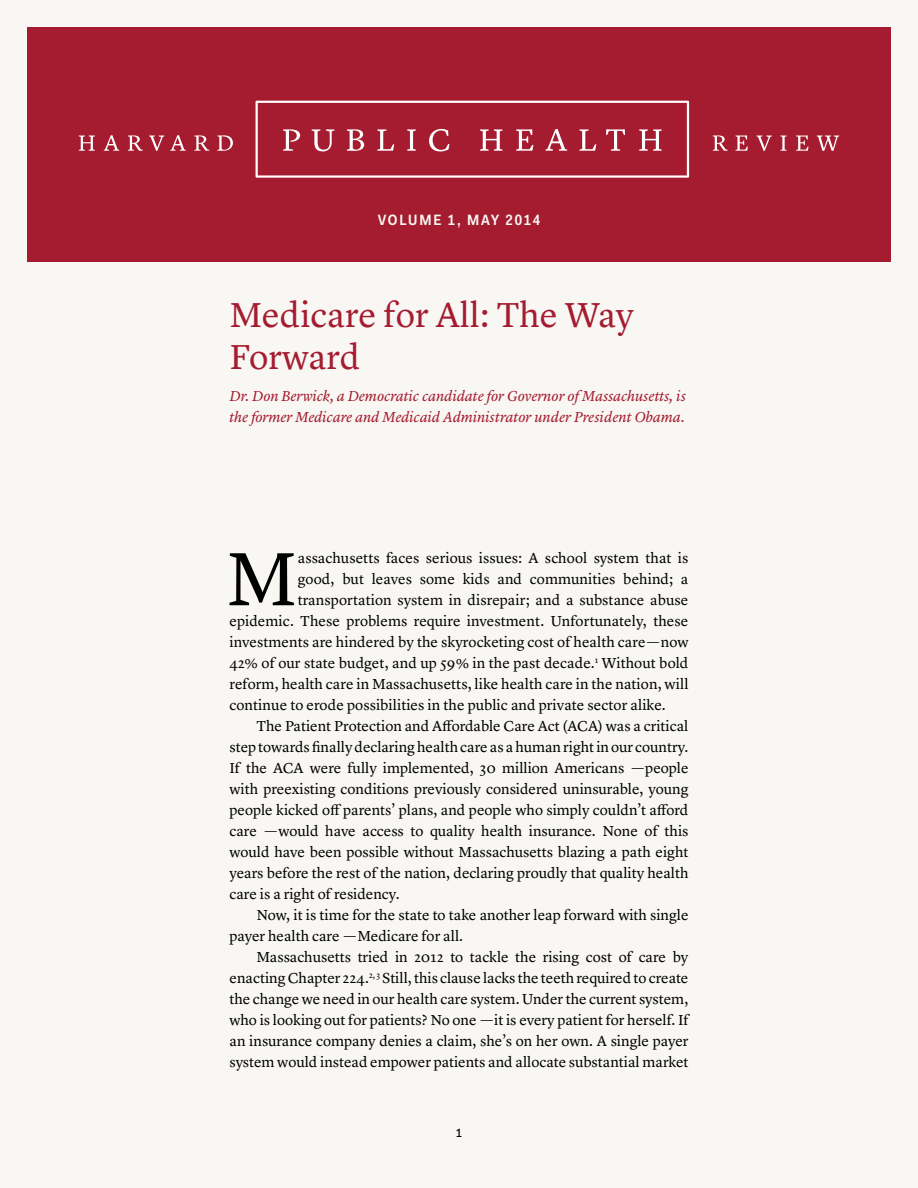
<style>
.page{position:relative;width:918px;height:1188px;background:#f8f7f3}
.page>*{position:absolute;margin:0;border:0;box-sizing:border-box;transform-origin:0 0}
.t1{font:78.3px "Lyon Text";color:#000}
.t2{font:36px/42px "Lyon Text";color:#a51c30}
.t3{font:15px "Lyon Text";color:#000}
.t4{font:italic 15px/21px "Lyon Text";letter-spacing:-.005em;color:#a51c30}
.t5{font:600 15px "Fakt Sm Con Pro";letter-spacing:.115em;color:#f8f7f3}
.t6{font:500 12px "Fakt Sm Con Pro";color:#000}
</style>
<div class="page">
<div style="left:27px;top:27px;width:864px;height:234px;background:#a51c30"></div>
<svg style="left:79px;top:136px;width:16px;height:15px"></svg>
<svg style="left:104px;top:135px;width:15px;height:16px"></svg>
<svg style="left:128px;top:135px;width:15px;height:16px"></svg>
<svg style="left:149px;top:136px;width:15px;height:15px"></svg>
<svg style="left:170px;top:135px;width:16px;height:16px"></svg>
<svg style="left:194px;top:135px;width:15px;height:16px"></svg>
<svg style="left:217px;top:135px;width:16px;height:16px"></svg>
<svg style="left:713px;top:135px;width:15px;height:16px"></svg>
<svg style="left:736px;top:135px;width:12px;height:16px"></svg>
<svg style="left:757px;top:136px;width:15px;height:15px"></svg>
<svg style="left:780px;top:136px;width:7px;height:15px"></svg>
<svg style="left:796px;top:135px;width:13px;height:16px"></svg>
<svg style="left:817px;top:136px;width:22px;height:15px"></svg>
<svg style="left:256px;top:101px;width:433px;height:77px"></svg>
<p class="t5" style="left:378px;top:210px;width:164px">VOLUME 1, MAY 2014</p>
<h2 class="t2" style="left:230px;top:291px;width:406px">Medicare for All: The Way<br>Forward</h2>
<p class="t4" style="left:230px;top:384px;width:458px">Dr. Don Berwick, a Democratic candidate for Governor of Massachusetts, is the former Medicare and Medicaid Administrator under President Obama.</p>
<h1 class="t1" style="left:226px;top:519px;width:73px">M</h1>
<p class="t3" style="left:298px;top:547px;width:392px">assachusetts faces serious issues: A school system that is</p>
<p class="t3" style="left:298px;top:568px;width:392px">good, but leaves some kids and communities behind; a</p>
<p class="t3" style="left:298px;top:589px;width:392px">transportation system in disrepair; and a substance abuse</p>
<p class="t3" style="left:229px;top:610px;width:460px">epidemic. These problems require investment. Unfortunately, these</p>
<p class="t3" style="left:229px;top:631px;width:461px">investments are hindered by the skyrocketing cost of health care — now</p>
<p class="t3" style="left:229px;top:652px;width:460px">42% of our state budget, and up 59% in the past decade.<sup>1</sup> Without bold</p>
<p class="t3" style="left:229px;top:673px;width:461px">reform, health care in Massachusetts, like health care in the nation, will</p>
<p class="t3" style="left:229px;top:694px;width:438px">continue to erode possibilities in the public and private sector alike.</p>
<p class="t3" style="left:256px;top:715px;width:433px">The Patient Protection and Affordable Care Act (ACA) was a critical</p>
<p class="t3" style="left:229px;top:736px;width:461px">step towards finally declaring health care as a human right in our country.</p>
<p class="t3" style="left:229px;top:757px;width:461px">If the ACA were fully implemented, 30 million Americans — people</p>
<p class="t3" style="left:229px;top:778px;width:461px">with preexisting conditions previously considered uninsurable, young</p>
<p class="t3" style="left:229px;top:799px;width:461px">people kicked off parents’ plans, and people who simply couldn’t afford</p>
<p class="t3" style="left:229px;top:820px;width:460px">care — would have access to quality health insurance. None of this</p>
<p class="t3" style="left:229px;top:841px;width:460px">would have been possible without Massachusetts blazing a path eight</p>
<p class="t3" style="left:229px;top:862px;width:460px">years before the rest of the nation, declaring proudly that quality health</p>
<p class="t3" style="left:229px;top:883px;width:172px">care is a right of residency.</p>
<p class="t3" style="left:256px;top:904px;width:434px">Now, it is time for the state to take another leap forward with single</p>
<p class="t3" style="left:229px;top:925px;width:235px">payer health care — Medicare for all.</p>
<p class="t3" style="left:256px;top:946px;width:433px">Massachusetts tried in 2012 to tackle the rising cost of care by</p>
<p class="t3" style="left:229px;top:967px;width:461px">enacting Chapter 224.<sup>2,</sup> <sup>3</sup> Still, this clause lacks the teeth required to create</p>
<p class="t3" style="left:229px;top:988px;width:460px">the change we need in our health care system. Under the current system,</p>
<p class="t3" style="left:229px;top:1009px;width:461px">who is looking out for patients? No one — it is every patient for herself. If</p>
<p class="t3" style="left:229px;top:1030px;width:461px">an insurance company denies a claim, she’s on her own. A single payer</p>
<p class="t3" style="left:229px;top:1051px;width:461px">system would instead empower patients and allocate substantial market</p>
<p class="t6" style="left:456px;top:1125px;width:7px">1</p>
</div>
